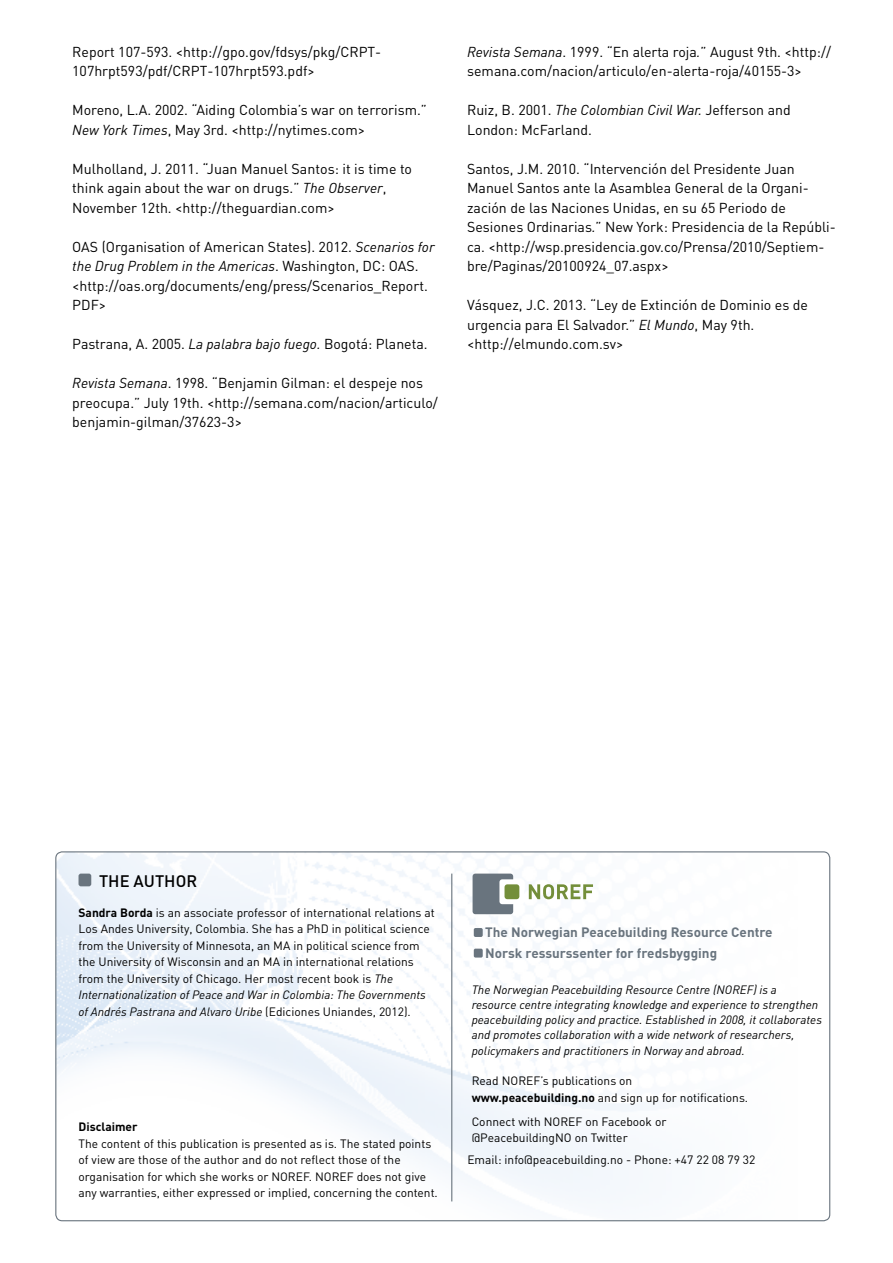
<style>
.page{position:relative;width:893px;height:1263px;background:#fff}
.page>*{position:absolute;margin:0;border:0;box-sizing:border-box;transform-origin:0 0}
.t1{font:500 16.5px "DIN";color:#000}
.t2{font:14.25px/19.5px "DIN";color:#000}
.t3{font:700 13.5px/21px "DIN";color:#69747e}
.t4{font:12px/16.5px "DIN";color:#000}
.t5{font:italic 12px/15px "DIN";color:#000}
.t6{font:700 12px "DIN";color:#000}
.s1{font-style:italic}
.s2{font-weight:700}
</style>
<div class="page">
<img style="left:57px;top:853px;width:773px;height:368px">
<hr style="left:451px;top:873px;width:1px;height:328px;background:#69747e">
<div style="left:79px;top:873px;width:12px;height:13px;background:#69747e;border-radius:2px"></div>
<svg style="left:529px;top:884px;width:64px;height:15px"></svg>
<div style="left:473px;top:873px;width:40px;height:41px;background:#69747e;border-radius:3px"></div>
<div style="left:499px;top:879px;width:25px;height:25px;background:#fff;border-radius:3px"></div>
<div style="left:504px;top:884px;width:15px;height:15px;background:#738e3a;border-radius:3px"></div>
<div style="left:474px;top:928px;width:9px;height:9px;background:#69747e;border-radius:2px"></div>
<div style="left:474px;top:949px;width:9px;height:8px;background:#69747e;border-radius:2px"></div>
<p class="t2" style="left:72px;top:41px;width:310px">Report 107-593. &lt;http://gpo.gov/fdsys/pkg/CRPT-<br>107hrpt593/pdf/CRPT-107hrpt593.pdf&gt;</p>
<p class="t2" style="left:72px;top:100px;width:356px">Moreno, L.A. 2002. “Aiding Colombia’s war on terrorism.”<br><span class="s1">New York Times</span>, May 3rd. &lt;http://nytimes.com&gt;</p>
<p class="t2" style="left:72px;top:158px;width:341px">Mulholland, J. 2011. “Juan Manuel Santos: it is time to think again about the war on drugs.” <span class="s1">The Observer</span>,<br>November 12th. &lt;http://theguardian.com&gt;</p>
<p class="t2" style="left:72px;top:236px;width:364px">OAS (Organisation of American States). 2012. <span class="s1">Scenarios for the Drug Problem in the Americas</span>. Washington, DC: OAS. &lt;http://oas.org/documents/eng/press/Scenarios_Report.<br>PDF&gt;</p>
<p class="t2" style="left:72px;top:334px;width:357px">Pastrana, A. 2005. <span class="s1">La palabra bajo fuego.</span> Bogotá: Planeta.</p>
<p class="t2" style="left:72px;top:373px;width:367px"><span class="s1">Revista Semana</span>. 1998. “Benjamin Gilman: el despeje nos preocupa.” July 19th. &lt;http://semana.com/nacion/articulo/ benjamin-gilman/37623-3&gt;</p>
<p class="t2" style="left:467px;top:41px;width:366px"><span class="s1">Revista Semana</span>. 1999. “En alerta roja<span class="s1">.</span>” August 9th. &lt;http:// semana.com/nacion/articulo/en-alerta-roja/40155-3&gt;</p>
<p class="t2" style="left:467px;top:100px;width:325px">Ruiz, B. 2001. <span class="s1">The Colombian Civil War.</span> Jefferson and<br>London: McFarland.</p>
<p class="t2" style="left:467px;top:158px;width:370px">Santos, J.M. 2010. “Intervención del Presidente Juan Manuel Santos ante la Asamblea General de la Organi&shy;zación de las Naciones Unidas, en su 65 Periodo de Sesiones Ordinarias<span class="s1">.</span>” New York: Presidencia de la Repúbli&shy;ca. &lt;http://wsp.presidencia.gov.co/Prensa/2010/Septiem&shy;bre/Paginas/20100924_07.aspx&gt;</p>
<p class="t2" style="left:467px;top:295px;width:342px">Vásquez, J.C. 2013. “Ley de Extinción de Dominio es de urgencia para El Salvador.” <span class="s1">El Mundo</span>, May 9th. &lt;http://elmundo.com.sv&gt;</p>
<p class="t1" style="left:99px;top:871px;width:96px">THE AUTHOR</p>
<p class="t4" style="left:79px;top:904px;width:358px"><span class="s2">Sandra Borda</span> is an associate professor of international relations at Los Andes University, Colombia. She has a PhD in political science from the University of Minnesota, an MA in political science from the University of Wisconsin and an MA in international relations from the University of Chicago. Her most recent book is <span class="s1">The Internationalization of Peace and War in Colombia: The Governments of Andrés Pastrana and Alvaro Uribe</span> (Ediciones Uniandes, 2012).</p>
<p class="t6" style="left:79px;top:1119px;width:61px">Disclaimer</p>
<p class="t4" style="left:79px;top:1135px;width:361px">The content of this publication is presented as is. The stated points of view are those of the author and do not reflect those of the organisation for which she works or NOREF. NOREF does not give any warranties, either expressed or implied, concerning the content.</p>
<p class="t3" style="left:485px;top:921px;width:289px">The Norwegian Peacebuilding Resource Centre<br>Norsk ressurssenter for fredsbygging</p>
<p class="t5" style="left:472px;top:981px;width:352px">The Norwegian Peacebuilding Resource Centre (NOREF) is a resource centre integrating knowledge and experience to strengthen peacebuilding policy and practice. Established in 2008, it collaborates and promotes collaboration with a wide network of researchers,</p>
<p class="t5" style="left:472px;top:1043px;width:275px">policymakers and practitioners in Norway and abroad.</p>
<p class="t4" style="left:472px;top:1072px;width:278px">Read NOREF’s publications on <span class="s2">www.peacebuilding.no</span> and sign up for notifications.</p>
<p class="t4" style="left:472px;top:1113px;width:196px">Connect with NOREF on Facebook or @PeacebuildingNO on Twitter</p>
<p class="t4" style="left:467px;top:1151px;width:290px">Email: info@peacebuilding.no - Phone: +47 22 08 79 32</p>
</div>
